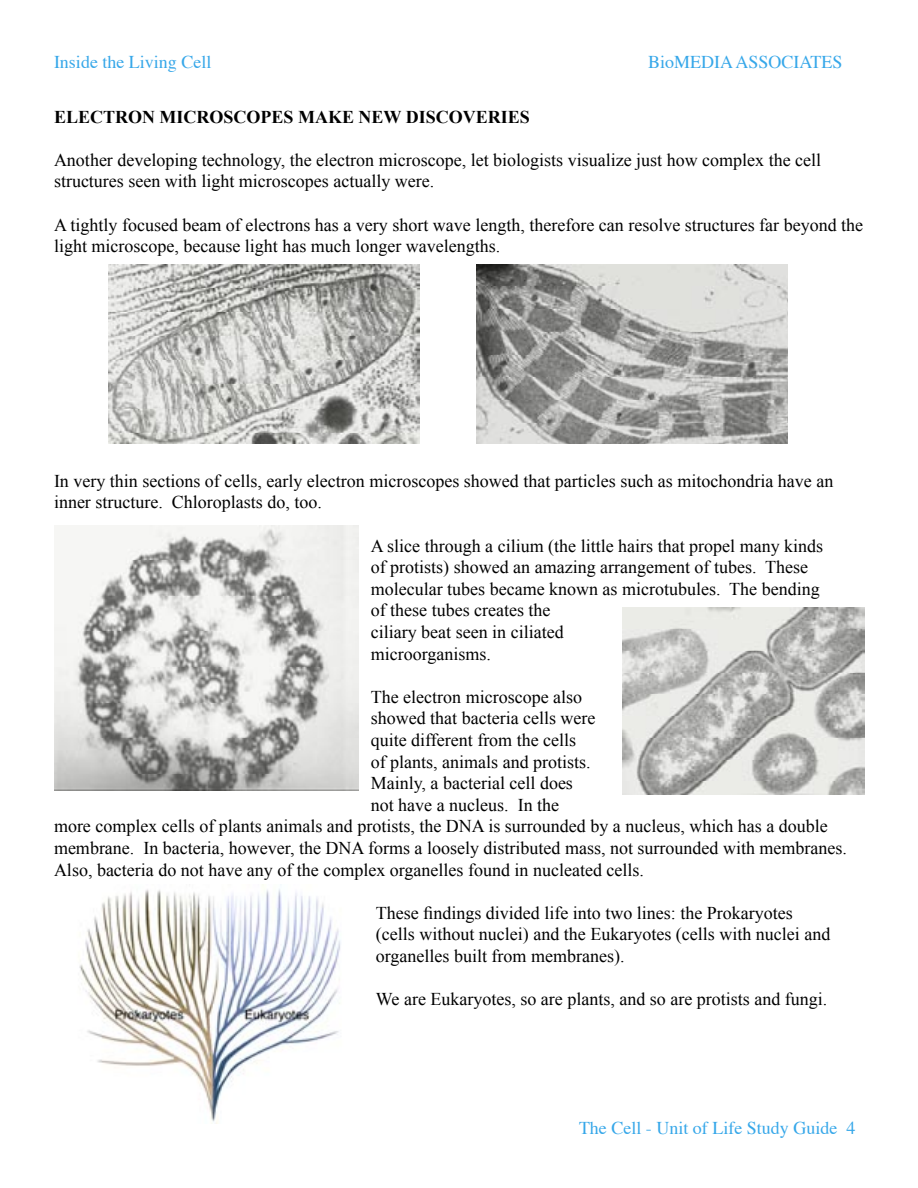
<style>
.page{position:relative;width:918px;height:1188px;background:#fff}
.page>*{position:absolute;margin:0;border:0;box-sizing:border-box;transform-origin:0 0}
.t1{font:18px/21.6px "Times New Roman";color:#000}
.t2{font:18px "Times";color:#36a7e9}
.t3{font:700 18px "Times New Roman";color:#000}
</style>
<div class="page">
<img style="left:476px;top:264px;width:312px;height:180px">
<img style="left:108px;top:264px;width:312px;height:180px">
<img style="left:54px;top:525px;width:305px;height:265px">
<img style="left:622px;top:608px;width:242px;height:187px">
<img style="left:79px;top:884px;width:262px;height:239px">
<p class="t2" style="left:54px;top:50px;width:159px">Inside the Living Cell</p>
<p class="t2" style="left:648px;top:50px;width:196px">BioMEDIA ASSOCIATES</p>
<p class="t3" style="left:54px;top:106px;width:477px">ELECTRON MICROSCOPES MAKE NEW DISCOVERIES</p>
<p class="t1" style="left:54px;top:149px;width:769px">Another developing technology, the electron microscope, let biologists visualize just how complex the cell structures seen with light microscopes actually were.</p>
<p class="t1" style="left:54px;top:214px;width:811px">A tightly focused beam of electrons has a very short wave length, therefore can resolve structures far beyond the light microscope, because light has much longer wavelengths.</p>
<p class="t1" style="left:54px;top:470px;width:781px">In very thin sections of cells, early electron microscopes showed that particles such as mitochondria have an inner structure. Chloroplasts do, too.</p>
<p class="t1" style="left:371px;top:534px;width:454px">A slice through a cilium (the little hairs that propel many kinds of protists) showed an amazing arrangement of tubes. These molecular tubes became known as microtubules. The bending of these tubes creates the<br>ciliary beat seen in ciliated<br>microorganisms.</p>
<p class="t1" style="left:371px;top:686px;width:213px">The electron microscope also</p>
<p class="t1" style="left:371px;top:707px;width:226px">showed that bacteria cells were</p>
<p class="t1" style="left:371px;top:729px;width:207px">quite different from the cells</p>
<p class="t1" style="left:371px;top:750px;width:221px">of plants, animals and protists.</p>
<p class="t1" style="left:371px;top:772px;width:204px">Mainly, a bacterial cell does</p>
<p class="t1" style="left:371px;top:794px;width:190px">not have a nucleus. In the</p>
<p class="t1" style="left:54px;top:815px;width:775px">more complex cells of plants animals and protists, the DNA is surrounded by a nucleus, which has a double</p>
<p class="t1" style="left:54px;top:837px;width:795px">membrane. In bacteria, however, the DNA forms a loosely distributed mass, not surrounded with membranes.</p>
<p class="t1" style="left:54px;top:858px;width:592px">Also, bacteria do not have any of the complex organelles found in nucleated cells.</p>
<p class="t1" style="left:376px;top:902px;width:456px">These findings divided life into two lines: the Prokaryotes (cells without nuclei) and the Eukaryotes (cells with nuclei and organelles built from membranes).</p>
<p class="t1" style="left:376px;top:988px;width:453px">We are Eukaryotes, so are plants, and so are protists and fungi.</p>
<p class="t2" style="left:579px;top:1117px;width:278px">The Cell - Unit of Life Study Guide 4</p>
</div>
